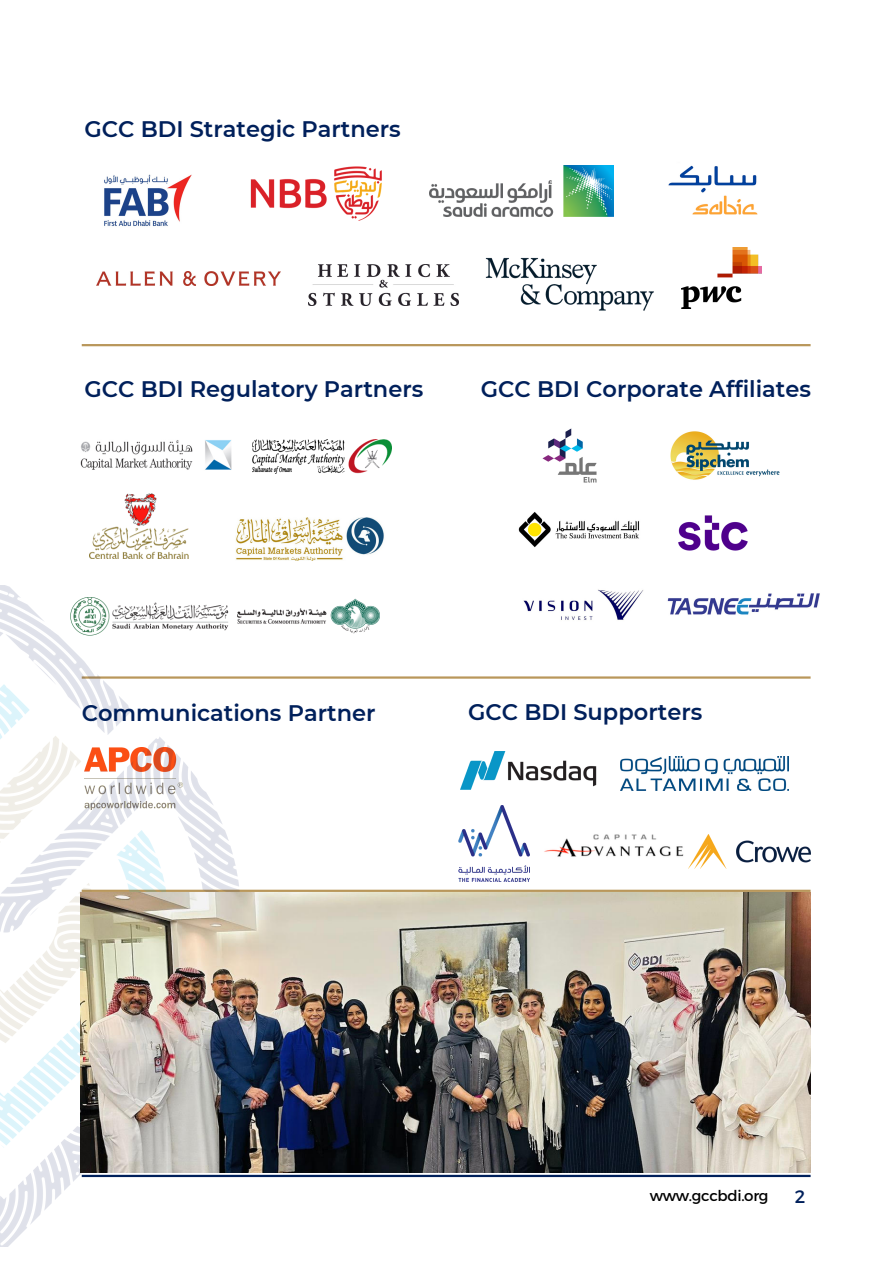
<style>
.page{position:relative;width:893px;height:1264px;background:#fff}
.page>*{position:absolute;margin:0;border:0;box-sizing:border-box;transform-origin:0 0}
.t1{font:600 22.5px "Montserrat";color:#00205b}
.t2{font:18px "Montserrat";color:#00205b}
.t3{font:15px "Montserrat";letter-spacing:-.02em;color:#000}
</style>
<div class="page">
<img style="left:544px;top:790px;width:140px;height:67px">
<hr style="left:82px;top:344px;width:728px;height:2px;background:#b9975b">
<hr style="left:82px;top:676px;width:728px;height:2px;background:#b9975b">
<img style="left:104px;top:174px;width:88px;height:52px">
<img style="left:250px;top:166px;width:132px;height:55px">
<img style="left:429px;top:166px;width:184px;height:50px">
<img style="left:668px;top:165px;width:89px;height:50px">
<img style="left:96px;top:271px;width:185px;height:14px">
<img style="left:485px;top:257px;width:169px;height:54px">
<img style="left:681px;top:248px;width:80px;height:60px">
<img style="left:81px;top:440px;width:151px;height:30px">
<img style="left:252px;top:439px;width:139px;height:34px">
<img style="left:89px;top:493px;width:99px;height:65px">
<img style="left:241px;top:598px;width:138px;height:36px">
<img style="left:236px;top:517px;width:148px;height:44px">
<img style="left:542px;top:428px;width:55px;height:55px">
<img style="left:518px;top:512px;width:122px;height:36px">
<img style="left:670px;top:431px;width:110px;height:49px">
<img style="left:678px;top:515px;width:70px;height:36px">
<img style="left:667px;top:593px;width:153px;height:22px">
<img style="left:461px;top:751px;width:136px;height:38px">
<img style="left:458px;top:805px;width:71px;height:76px">
<img style="left:688px;top:834px;width:122px;height:35px">
<img style="left:308px;top:264px;width:150px;height:42px">
<img style="left:523px;top:589px;width:121px;height:31px">
<hr style="left:82px;top:889px;width:728px;height:3px;background:#b9975b">
<img style="left:0;top:585px;width:241px;height:661px">
<img style="left:81px;top:892px;width:729px;height:280px">
<img style="left:620px;top:756px;width:168px;height:34px">
<hr style="left:82px;top:1174px;width:728px;height:2px;background:#00205b">
<p class="t1" style="left:84px;top:115px;width:318px">GCC BDI Strategic Partners</p>
<p class="t1" style="left:84px;top:375px;width:340px">GCC BDI Regulatory Partners</p>
<p class="t1" style="left:480px;top:375px;width:331px">GCC BDI Corporate Affiliates</p>
<p class="t1" style="left:82px;top:699px;width:295px">Communications Partner</p>
<p class="t1" style="left:468px;top:698px;width:236px">GCC BDI Supporters</p>
<p class="t3" style="left:649px;top:1185px;width:120px">www.gccbdi.org</p>
<p class="t2" style="left:794px;top:1184px;width:12px">2</p>
</div>
